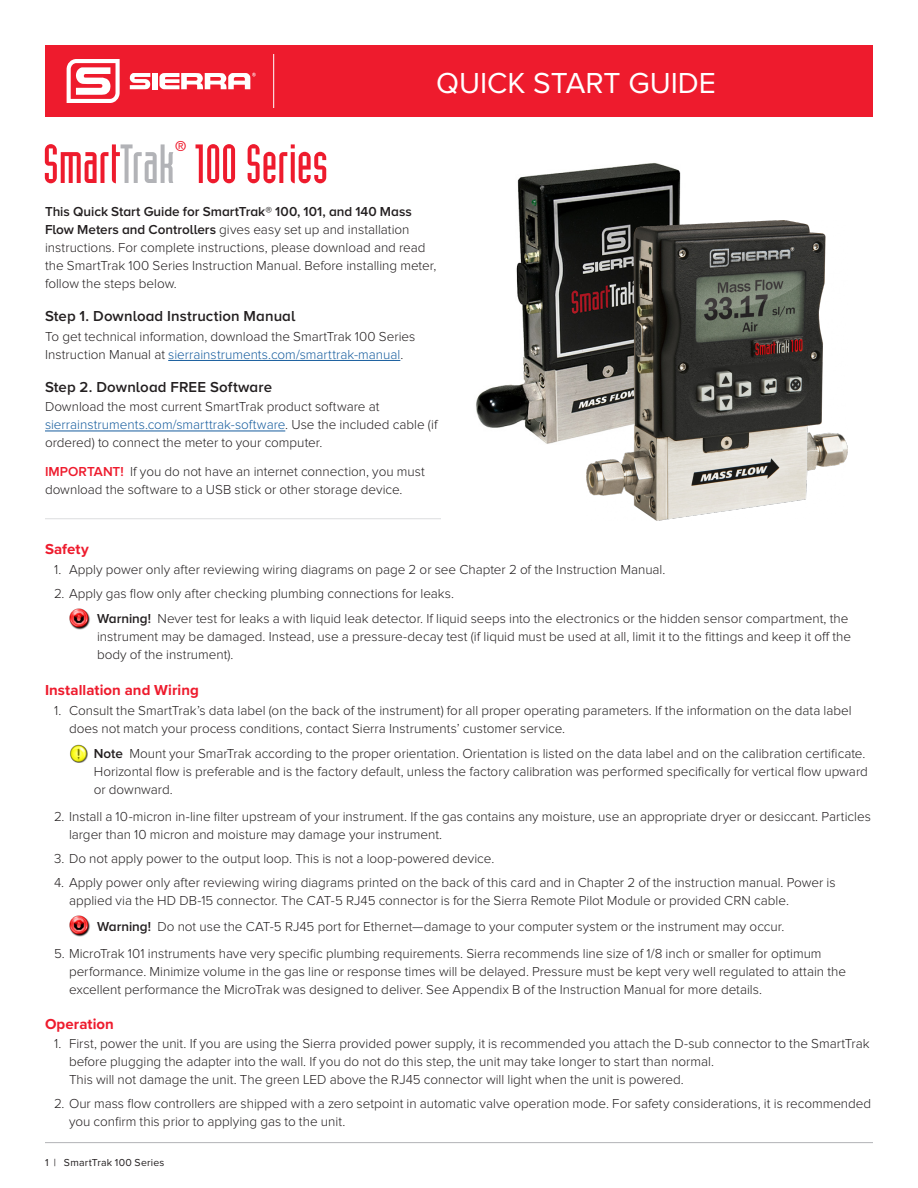
<style>
.page{position:relative;width:918px;height:1188px;background:#fff}
.page>*{position:absolute;margin:0;border:0;box-sizing:border-box;transform-origin:0 0}
.t1{font:54px "Industria Solid";color:#ee1b2d}
.t2{font:30px "Proxima Nova";color:#fff}
.Steps{font:600 15px "Proxima Nova A";letter-spacing:.005em;color:#231f20}
.Subh_1{font:700 15px "Proxima Nova";letter-spacing:.005em;color:#ee1b2d}
.t3{font:13.95px "Industria Solid";color:#ee1b2d}
.Body_txt_1{font:300 13.5px/18px "Proxima Nova";color:#231f20}
.t4{font:10.5px "Proxima Nova";letter-spacing:.02em;color:#231f20}
.s1{color:#b2b3b7}
.s2{font-family:"Proxima Nova A";font-weight:600}
.s3{color:#175d9e}
.s4{font-weight:600;color:#ee1b2d}
</style>
<div class="page">
<img style="left:476px;top:163px;width:205px;height:281px">
<div style="left:45px;top:45px;width:828px;height:72px;background:#ee1b2d"></div>
<svg style="left:67px;top:59px;width:53px;height:44px"></svg>
<svg style="left:129px;top:73px;width:21px;height:16px"></svg>
<div style="left:152px;top:73px;width:6px;height:16px;background:#fff"></div>
<svg style="left:159px;top:73px;width:97px;height:16px"></svg>
<hr style="left:45px;top:1142px;width:828px;height:1px;background:#b2b3b7">
<hr style="left:273px;top:54px;width:1px;height:54px;background:#fff">
<img style="left:587px;top:220px;width:261px;height:300px">
<hr style="left:45px;top:518px;width:396px;height:1px;background:#dcdddf">
<hr style="left:168px;top:360px;width:232px;height:1px;background:#175d9e">
<hr style="left:45px;top:431px;width:240px;height:1px;background:#175d9e">
<img style="left:69px;top:608px;width:21px;height:21px">
<div style="left:71px;top:745px;width:17px;height:18px;background:#231f20;opacity:.5"></div>
<img style="left:70px;top:744px;width:17px;height:18px">
<img style="left:69px;top:915px;width:21px;height:21px">
<p class="t3" style="left:175px;top:138px;width:13px">®</p>
<h1 class="t1" style="left:43px;top:134px;width:286px">Smart<span class="s1">Trak</span> 100 Series</h1>
<h2 class="t2" style="left:436px;top:66px;width:281px">QUICK START GUIDE</h2>
<p class="Body_txt_1" style="left:45px;top:203px;width:393px"><span class="s2">This Quick Start Guide for SmartTrak® 100, 101, and 140 Mass Flow Meters and Controllers</span> gives easy set up and installation instructions. For complete instructions, please download and read the SmartTrak 100 Series Instruction Manual. Before installing meter, follow the steps below.</p>
<p class="Steps" style="left:45px;top:308px;width:252px">Step 1. Download Instruction Manual</p>
<p class="Body_txt_1" style="left:45px;top:327px;width:372px">To get technical information, download the SmartTrak 100 Series<br>Instruction Manual at <span class="s3">sierrainstruments.com/smarttrak-manual</span>.</p>
<p class="Steps" style="left:45px;top:378px;width:229px">Step 2. Download FREE Software</p>
<p class="Body_txt_1" style="left:45px;top:398px;width:394px">Download the most current SmartTrak product software at <span class="s3">sierrainstruments.com/smarttrak-software</span>. Use the included cable (if ordered) to connect the meter to your computer.</p>
<p class="Body_txt_1" style="left:45px;top:462px;width:381px"><span class="s4">IMPORTANT!</span> If you do not have an internet connection, you must download the software to a USB stick or other storage device.</p>
<p class="Subh_1" style="left:45px;top:538px;width:45px">Safety</p>
<p class="Body_txt_1" style="left:54px;top:561px;width:613px">1. Apply power only after reviewing wiring diagrams on page 2 or see Chapter 2 of the Instruction Manual.</p>
<p class="Body_txt_1" style="left:54px;top:585px;width:402px">2. Apply gas flow only after checking plumbing connections for leaks.</p>
<p class="Body_txt_1" style="left:97px;top:610px;width:756px"><span class="s2">Warning!</span> Never test for leaks a with liquid leak detector. If liquid seeps into the electronics or the hidden sensor compartment, the instrument may be damaged. Instead, use a pressure-decay test (if liquid must be used at all, limit it to the fittings and keep it off the body of the instrument).</p>
<p class="Subh_1" style="left:45px;top:679px;width:155px">Installation and Wiring</p>
<p class="Body_txt_1" style="left:69px;top:701px;width:784px;text-indent:-15px">1. Consult the SmartTrak’s data label (on the back of the instrument) for all proper operating parameters. If the information on the data label does not match your process conditions, contact Sierra Instruments’ customer service.</p>
<p class="Body_txt_1" style="left:94px;top:745px;width:776px"><span class="s2">Note</span> Mount your SmarTrak according to the proper orientation. Orientation is listed on the data label and on the calibration certificate.<br>Horizontal flow is preferable and is the factory default, unless the factory calibration was performed specifically for vertical flow upward or downward.</p>
<p class="Body_txt_1" style="left:69px;top:808px;width:803px;text-indent:-15px">2. Install a 10-micron in-line filter upstream of your instrument. If the gas contains any moisture, use an appropriate dryer or desiccant. Particles larger than 10 micron and moisture may damage your instrument.</p>
<p class="Body_txt_1" style="left:54px;top:850px;width:442px">3. Do not apply power to the output loop. This is not a loop-powered device.</p>
<p class="Body_txt_1" style="left:69px;top:874px;width:768px;text-indent:-15px">4. Apply power only after reviewing wiring diagrams printed on the back of this card and in Chapter 2 of the instruction manual. Power is applied via the HD DB-15 connector. The CAT-5 RJ45 connector is for the Sierra Remote Pilot Module or provided CRN cable.</p>
<p class="Body_txt_1" style="left:97px;top:917px;width:689px"><span class="s2">Warning!</span> Do not use the CAT-5 RJ45 port for Ethernet—damage to your computer system or the instrument may occur.</p>
<p class="Body_txt_1" style="left:69px;top:944px;width:779px;text-indent:-15px">5. MicroTrak 101 instruments have very specific plumbing requirements. Sierra recommends line size of 1/8 inch or smaller for optimum performance. Minimize volume in the gas line or response times will be delayed. Pressure must be kept very well regulated to attain the excellent performance the MicroTrak was designed to deliver. See Appendix B of the Instruction Manual for more details.</p>
<p class="Subh_1" style="left:45px;top:1013px;width:70px">Operation</p>
<p class="Body_txt_1" style="left:69px;top:1035px;width:802px;text-indent:-15px">1. First, power the unit. If you are using the Sierra provided power supply, it is recommended you attach the D-sub connector to the SmartTrak before plugging the adapter into the wall. If you do not do this step, the unit may take longer to start than normal.<br>This will not damage the unit. The green LED above the RJ45 connector will light when the unit is powered.</p>
<p class="Body_txt_1" style="left:69px;top:1095px;width:804px;text-indent:-15px">2. Our mass flow controllers are shipped with a zero setpoint in automatic valve operation mode. For safety considerations, it is recommended you confirm this prior to applying gas to the unit.</p>
<p class="t4" style="left:45px;top:1157px;width:121px">1 | SmartTrak 100 Series</p>
</div>
